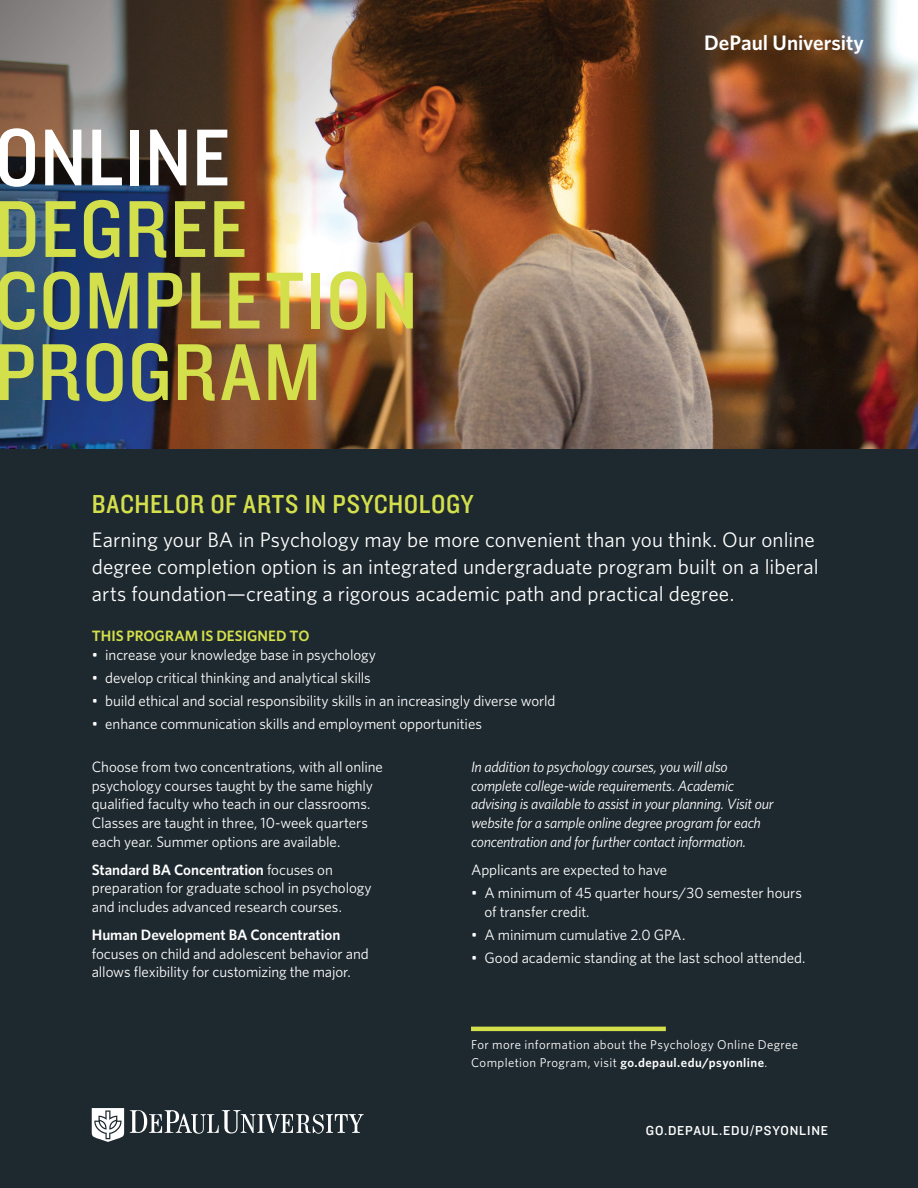
<style>
.page{position:relative;width:918px;height:1188px;background:#fff}
.page>*{position:absolute;margin:0;border:0;box-sizing:border-box;transform-origin:0 0}
.t1{font:83.7px/71.6px "Knockout HTF30 Junior Welterwt";letter-spacing:.015em;color:#d4df4c}
.t2{font:27px "Knockout HTF30 Junior Welterwt";letter-spacing:.02em;color:#d4df4c}
.t3{font:21px/27px "Whitney";letter-spacing:.005em;color:#fff}
.t4{font:600 21px "Whitney";letter-spacing:-.005em;color:#fff}
.t5{font:15px/18.8px "Whitney";letter-spacing:-.005em;color:#fff}
.t6{font:italic 15px/18.8px "Whitney";letter-spacing:-.02em;color:#fff}
.t7{font:600 15px "Whitney";color:#d4df4c}
.t8{font:13.5px "Knockout HTF31 Junior Middlewt";letter-spacing:.06em;color:#fff}
.t9{font:12.75px/17.2px "Whitney";letter-spacing:.03em;color:#fff}
.s1{color:#fff}
.s2{font-weight:600}
</style>
<div class="page">
<div style="left:0;top:448px;width:918px;height:740px;background:#1e292f"></div>
<img style="left:0;top:0;width:918px;height:448px">
<svg style="left:92px;top:1108px;width:272px;height:34px"></svg>
<hr style="left:471px;top:1027px;width:195px;height:4px;background:#d4df4c">
<p class="t1" style="left:-5px;top:125px;width:425px"><span class="s1">ONLINE<br></span>DEGREE<br>COMPLETION<br>PROGRAM</p>
<p class="t4" style="left:704px;top:29px;width:161px">DePaul University</p>
<p class="t2" style="left:92px;top:490px;width:383px">BACHELOR OF ARTS IN PSYCHOLOGY</p>
<p class="t3" style="left:92px;top:526px;width:729px">Earning your BA in Psychology may be more convenient than you think. Our online degree completion option is an integrated undergraduate program built on a liberal arts foundation—creating a rigorous academic path and practical degree.</p>
<p class="t7" style="left:92px;top:626px;width:219px">THIS PROGRAM IS DESIGNED TO</p>
<p class="t5" style="left:92px;top:645px;width:286px">• increase your knowledge base in psychology</p>
<p class="t5" style="left:92px;top:668px;width:281px">• develop critical thinking and analytical skills</p>
<p class="t5" style="left:92px;top:691px;width:465px">• build ethical and social responsibility skills in an increasingly diverse world</p>
<p class="t5" style="left:92px;top:714px;width:392px">• enhance communication skills and employment opportunities</p>
<p class="t5" style="left:92px;top:757px;width:293px">Choose from two concentrations, with all online psychology courses taught by the same highly qualified faculty who teach in our classrooms.<br>Classes are taught in three, 10-week quarters each year. Summer options are available.</p>
<p class="t5" style="left:92px;top:860px;width:282px"><span class="s2">Standard BA Concentration</span> focuses on preparation for graduate school in psychology and includes advanced research courses.</p>
<p class="t5" style="left:92px;top:925px;width:279px"><span class="s2">Human Development BA Concentration </span>focuses on child and adolescent behavior and allows flexibility for customizing the major.</p>
<p class="t6" style="left:471px;top:757px;width:304px">In addition to psychology courses, you will also complete college-wide requirements. Academic advising is available to assist in your planning. Visit our website for a sample online degree program for each concentration and for further contact information.</p>
<p class="t5" style="left:471px;top:860px;width:198px">Applicants are expected to have</p>
<p class="t5" style="left:485px;top:883px;width:319px;text-indent:-14px">• A minimum of 45 quarter hours/30 semester hours of transfer credit.</p>
<p class="t5" style="left:471px;top:925px;width:216px">• A minimum cumulative 2.0 GPA.</p>
<p class="t5" style="left:471px;top:948px;width:336px">• Good academic standing at the last school attended.</p>
<p class="t9" style="left:471px;top:1036px;width:329px">For more information about the Psychology Online Degree<br>Completion Program, visit <span class="s2">go.depaul.edu/psyonline</span>.</p>
<p class="t8" style="left:646px;top:1123px;width:184px">GO.DEPAUL.EDU/PSYONLINE</p>
</div>
